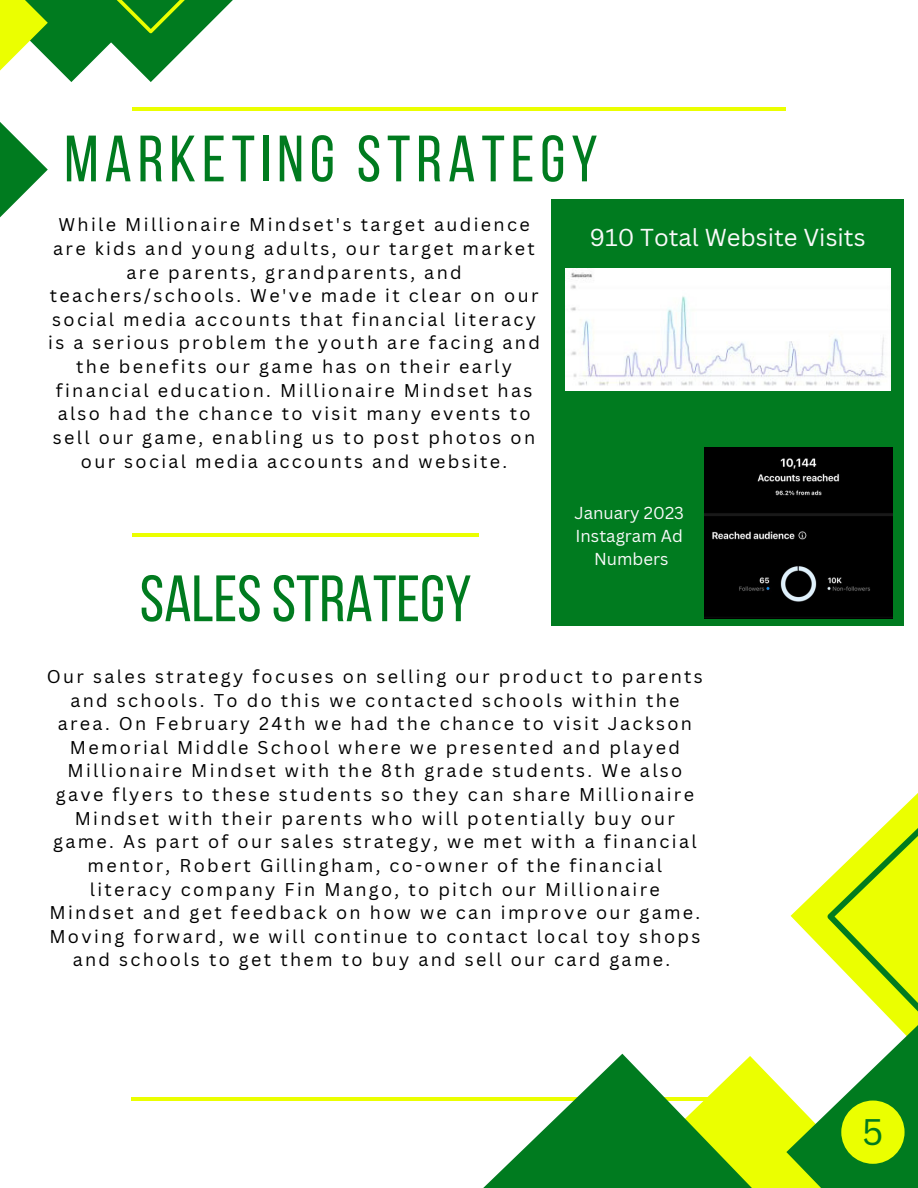
<style>
.page{position:relative;width:918px;height:1188px;background:#fff}
.page>*{position:absolute;margin:0;border:0;box-sizing:border-box;transform-origin:0 0}
.t1{font:65.4px "Bebas Neue";letter-spacing:.09em;color:#007b1f}
.t2{font:65.4px "Bebas Neue";color:#007b1f}
.t3{font:36px "Canva Sans";color:#007b1f}
.t4{font:23.85px "Canva Sans";color:#f9f9f9}
.t5{font:18px/23.7px "Canva Sans";letter-spacing:.13em;color:#000;text-align:center}
.t6{font:16.8px/23.2px "Canva Sans";color:#f9f9f9;text-align:center}
</style>
<div class="page">
<hr style="left:131px;top:1097px;width:653px;height:4px;background:#ebff00">
<hr style="left:133px;top:107px;width:653px;height:4px;background:#ebff00">
<hr style="left:132px;top:533px;width:347px;height:4px;background:#ebff00">
<div style="left:551px;top:200px;width:353px;height:426px;background:#007b1f"></div>
<svg style="left:0;top:0;width:233px;height:218px"></svg>
<svg style="left:0;top:0;width:206px;height:126px"></svg>
<svg style="left:483px;top:793px;width:435px;height:395px"></svg>
<svg style="left:531px;top:982px;width:387px;height:206px"></svg>
<img style="left:704px;top:447px;width:188px;height:171px">
<img style="left:565px;top:268px;width:325px;height:123px">
<div style="left:841px;top:1101px;width:64px;height:63px;background:#ebff00;border-radius:50%"></div>
<h1 class="t1" style="left:64px;top:132px;width:535px">MARKETING STRATEGY</h1>
<p class="t5" style="left:48px;top:213px;width:493px">While Millionaire Mindset's target audience are kids and young adults, our target market are parents, grandparents, and teachers/schools. We've made it clear on our social media accounts that financial literacy is a serious problem the youth are facing and the benefits our game has on their early financial education. Millionaire Mindset has also had the chance to visit many events to sell our game, enabling us to post photos on our social media accounts and website.</p>
<h3 class="t4" style="left:590px;top:220px;width:277px">910 Total Website Visits</h3>
<h1 class="t2" style="left:140px;top:572px;width:333px">SALES STRATEGY</h1>
<p class="t6" style="left:574px;top:500px;width:111px">January 2023<br>Instagram Ad<br>Numbers</p>
<p class="t5" style="left:47px;top:664px;width:657px">Our sales strategy focuses on selling our product to parents and schools. To do this we contacted schools within the area. On February 24th we had the chance to visit Jackson Memorial Middle School where we presented and played Millionaire Mindset with the 8th grade students. We also gave flyers to these students so they can share Millionaire Mindset with their parents who will potentially buy our game. As part of our sales strategy, we met with a financial mentor, Robert Gillingham, co-owner of the financial literacy company Fin Mango, to pitch our Millionaire Mindset and get feedback on how we can improve our game.<br>Moving forward, we will continue to contact local toy shops and schools to get them to buy and sell our card game.</p>
<h2 class="t3" style="left:862px;top:1106px;width:23px">5</h2>
</div>
